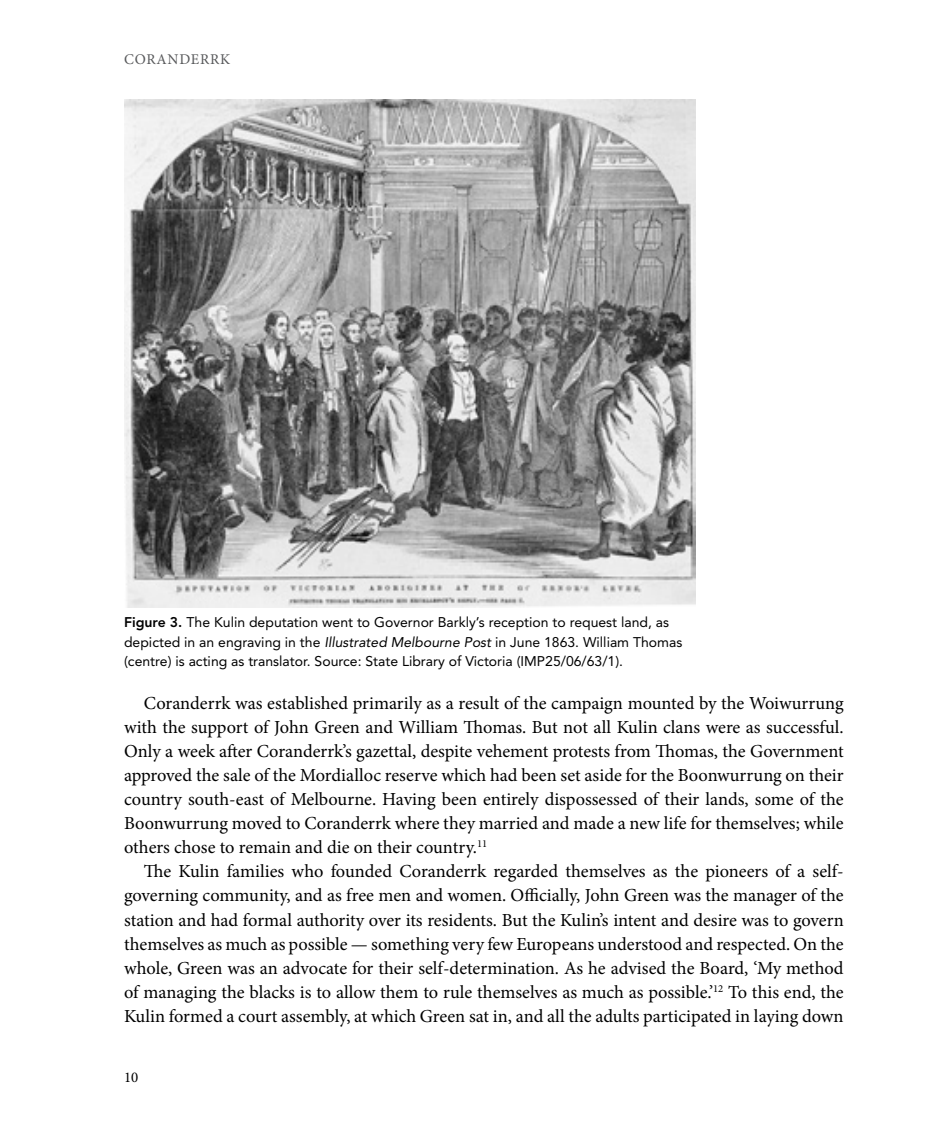
<style>
.page{position:relative;width:933px;height:1141px;background:#fff}
.page>*{position:absolute;margin:0;border:0;box-sizing:border-box;transform-origin:0 0}
.t1{font:18.38px/24.2px "Minion Pro";color:#000;text-align:justify}
.t2{font:14.88px "Minion Pro";letter-spacing:.05em;color:#58595b}
.t3{font:14.88px "Minion Pro";color:#000}
.t4{font:14px/19.2px "Avenir LT Std";color:#000}
.s1{font-weight:800}
.s2{font-style:italic}
</style>
<div class="page">
<img style="left:124px;top:99px;width:571px;height:509px">
<p class="t2" style="left:124px;top:50px;width:108px">CORANDERRK</p>
<p class="t4" style="left:124px;top:613px;width:560px"><span class="s1">Figure 3.</span> The Kulin deputation went to Governor Barkly’s reception to request land, as depicted in an engraving in the <span class="s2">Illustrated Melbourne Post</span> in June 1863. William Thomas (centre) is acting as translator. Source: State Library of Victoria (IMP25/06/63/1).</p>
<p class="t1" style="left:124px;top:691px;width:721px;text-indent:20px">Coranderrk was established primarily as a result of the campaign mounted by the Woiwurrung with the support of John Green and William Thomas. But not all Kulin clans were as successful.<br>Only a week after Coranderrk’s gazettal, despite vehement protests from Thomas, the Government approved the sale of the Mordialloc reserve which had been set aside for the Boonwurrung on their country south-east of Melbourne. Having been entirely dispossessed of their lands, some of the Boonwurrung moved to Coranderrk where they married and made a new life for themselves; while others chose to remain and die on their country.<sup>11</sup></p>
<p class="t1" style="left:124px;top:859px;width:721px;text-indent:20px">The Kulin families who founded Coranderrk regarded themselves as the pioneers of a self&shy;governing community, and as free men and women. Officially, John Green was the manager of the station and had formal authority over its residents. But the Kulin’s intent and desire was to govern themselves as much as possible — something very few Europeans understood and respected. On the whole, Green was an advocate for their self-determination. As he advised the Board, ‘My method of managing the blacks is to allow them to rule themselves as much as possible.’<sup>12</sup> To this end, the Kulin formed a court assembly, at which Green sat in, and all the adults participated in laying down</p>
<p class="t3" style="left:124px;top:1068px;width:16px">10</p>
</div>
